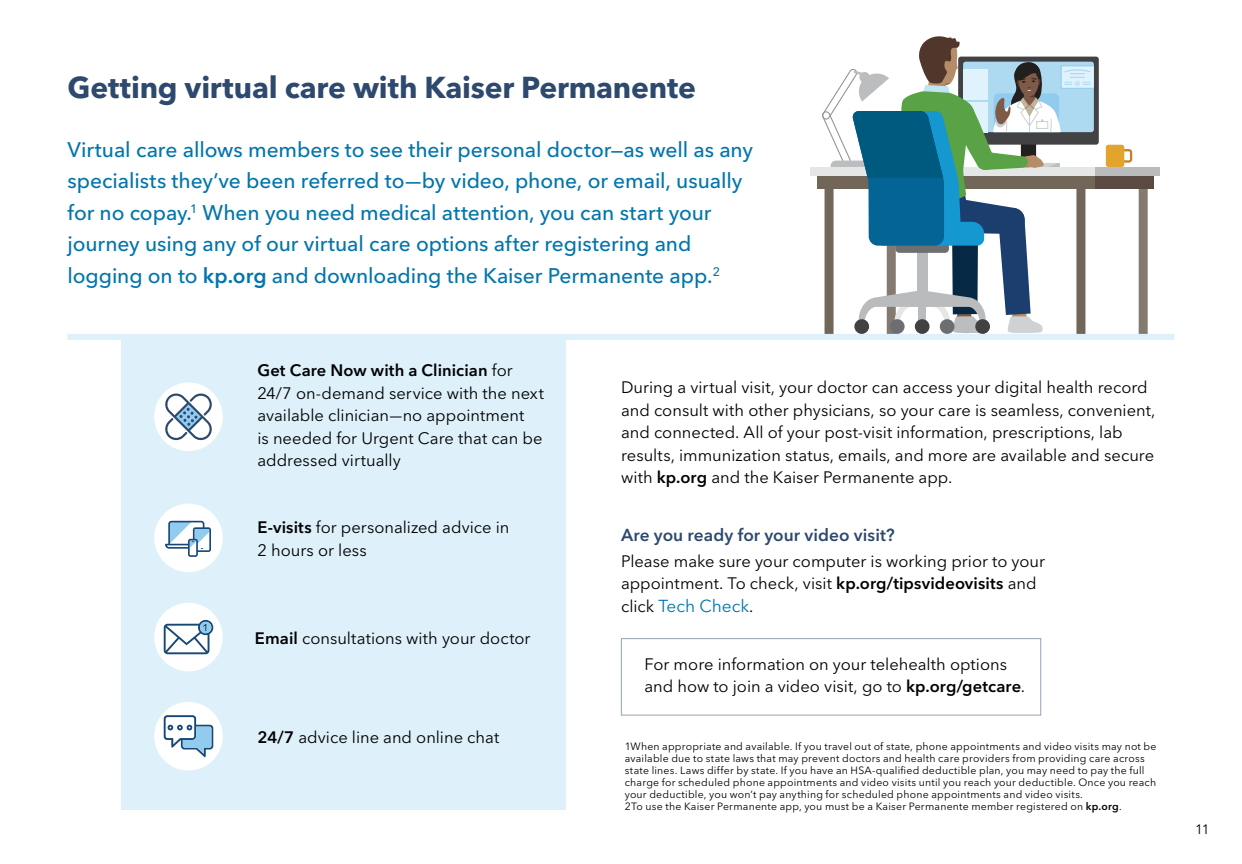
<style>
.page{position:relative;width:1242px;height:864px;background:#fff}
.page>*{position:absolute;margin:0;border:0;box-sizing:border-box;transform-origin:0 0}
.t1{font:700 30px "Avenir Next LT Pro";letter-spacing:-.005em;color:#2d496e}
.t2{font:500 21px/31.5px "Avenir Next LT Pro";letter-spacing:-.005em;color:#0275ac}
.t3{font:600 17.25px "Avenir Next LT Pro";letter-spacing:.005em;color:#2d496e}
.t4{font:17.25px "Avenir Next LT Pro";color:#0275ac}
.t5{font:16.5px/22.5px "Avenir Next LT Pro";color:#000}
.t6{font:13.5px "Avenir Next LT Pro";color:#000}
.t7{font:10.5px/12px "Avenir Next LT Pro";letter-spacing:.02em;color:#000}
.s1{font-weight:600}
.s2{font-size:16.5px;color:#000}
</style>
<div class="page">
<div style="left:68px;top:334px;width:1106px;height:6px;background:#def0fa"></div>
<div style="left:122px;top:340px;width:444px;height:470px;background:#def0fa"></div>
<div style="left:1095px;top:169px;width:58px;height:20px;background:#5a4a42"></div>
<div style="left:811px;top:167px;width:284px;height:9px;background:#e5e6e6"></div>
<div style="left:1095px;top:167px;width:64px;height:9px;background:#b9bbbd"></div>
<svg style="left:822px;top:36px;width:326px;height:298px"></svg>
<div style="left:621px;top:638px;width:420px;height:78px;border:1px solid #96a4b7"></div>
<div style="left:154px;top:382px;width:69px;height:69px;background:#fff;border-radius:50%"></div>
<svg style="left:164px;top:392px;width:49px;height:48px"></svg>
<div style="left:154px;top:504px;width:69px;height:68px;background:#fff;border-radius:50%"></div>
<svg style="left:165px;top:521px;width:46px;height:36px"></svg>
<div style="left:154px;top:603px;width:69px;height:68px;background:#fff;border-radius:50%"></div>
<svg style="left:164px;top:620px;width:49px;height:34px"></svg>
<div style="left:154px;top:702px;width:69px;height:69px;background:#fff;border-radius:50%"></div>
<svg style="left:164px;top:715px;width:49px;height:42px"></svg>
<h1 class="t1" style="left:68px;top:69px;width:630px">Getting virtual care with Kaiser Permanente</h1>
<p class="t2" style="left:68px;top:134px;width:687px">Virtual care allows members to see their personal doctor—as well as any specialists they’ve been referred to—by video, phone, or email, usually for no copay.<sup>1</sup> When you need medical attention, you can start your journey using any of our virtual care options after registering and logging on to <span class="s1">kp.org</span> and downloading the Kaiser Permanente app.<sup>2</sup></p>
<p class="t5" style="left:257px;top:359px;width:288px"><span class="s1">Get Care Now with a Clinician</span> for<br>24/7 on-demand service with the next available clinician—no appointment<br>is needed for Urgent Care that can be addressed virtually</p>
<p class="t5" style="left:257px;top:516px;width:254px"><span class="s1">E-visits</span> for personalized advice in<br>2 hours or less</p>
<p class="t5" style="left:255px;top:627px;width:277px"><span class="s1">Email</span> consultations with your doctor</p>
<p class="t5" style="left:257px;top:726px;width:243px"><span class="s1">24/7</span> advice line and online chat</p>
<p class="t5" style="left:621px;top:376px;width:536px">During a virtual visit, your doctor can access your digital health record and consult with other physicians, so your care is seamless, convenient, and connected. All of your post-visit information, prescriptions, lab results, immunization status, emails, and more are available and secure with <span class="s1">kp.org</span> and the Kaiser Permanente app.</p>
<p class="t3" style="left:621px;top:524px;width:275px">Are you ready for your video visit?</p>
<p class="t5" style="left:621px;top:550px;width:426px">Please make sure your computer is working prior to your appointment. To check, visit <span class="s1">kp.org/tipsvideovisits</span> and</p>
<p class="t4" style="left:621px;top:595px;width:134px"><span class="s2">click</span> Tech Check<span class="s2">.</span></p>
<p class="t5" style="left:644px;top:653px;width:382px">For more information on your telehealth options and how to join a video visit, go to <span class="s1">kp.org/getcare</span>.</p>
<p class="t7" style="left:625px;top:740px;width:533px">1When appropriate and available. If you travel out of state, phone appointments and video visits may not be available due to state laws that may prevent doctors and health care providers from providing care across state lines. Laws differ by state. If you have an HSA-qualified deductible plan, you may need to pay the full charge for scheduled phone appointments and video visits until you reach your deductible. Once you reach your deductible, you won’t pay anything for scheduled phone appointments and video visits.<br>2To use the Kaiser Permanente app, you must be a Kaiser Permanente member registered on <span class="s1">kp.org</span>.</p>
<p class="t6" style="left:1195px;top:821px;width:16px">11</p>
</div>
